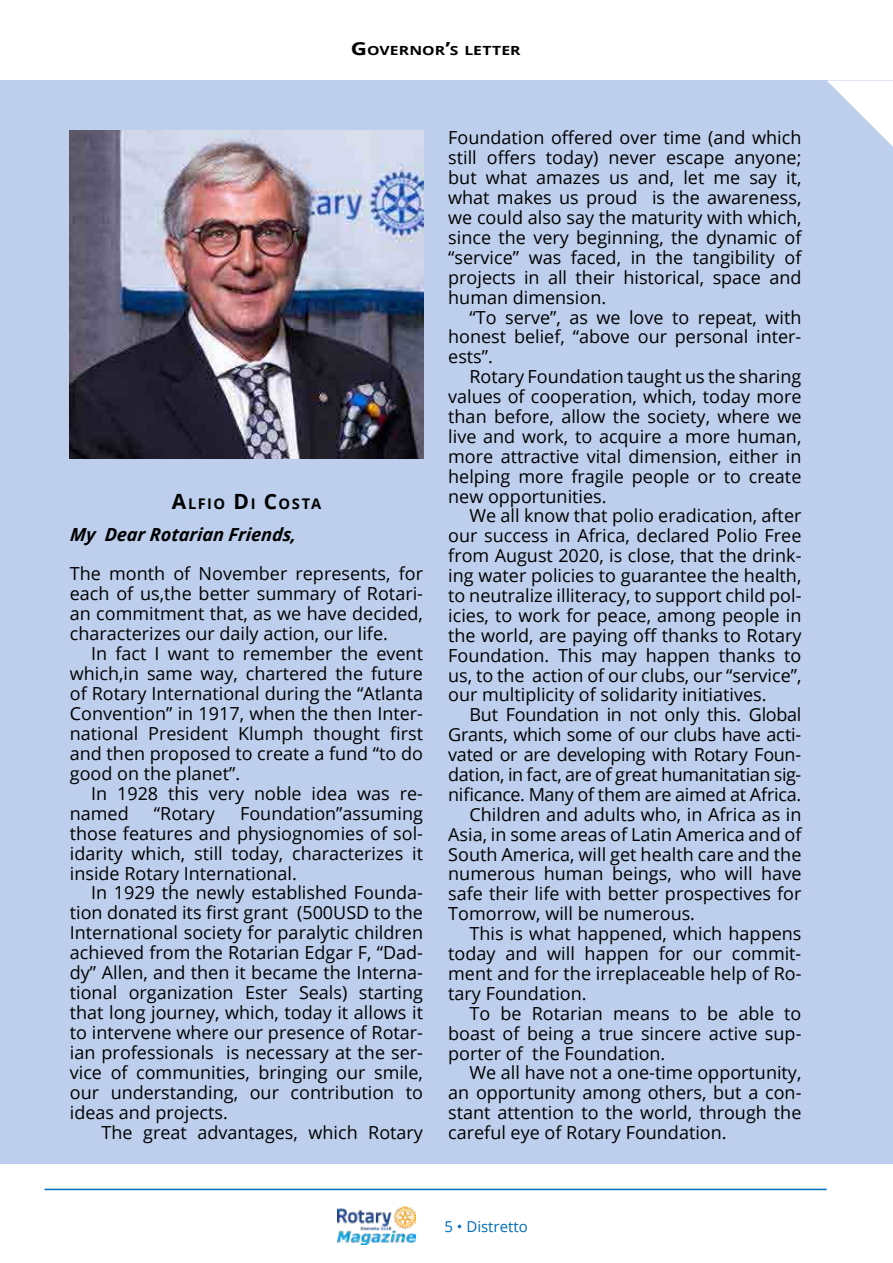
<style>
.page{position:relative;width:893px;height:1263px;background:#fff}
.page>*{position:absolute;margin:0;border:0;box-sizing:border-box;transform-origin:0 0}
.t1{font:18px "Open Sans";color:#000}
.t2{font:18px "Open Sans";letter-spacing:-.02em;color:#000}
.t3{font:italic 700 18px "Open Sans";color:#000}
.t4{font:15px "Open Sans";color:#006db8}
.t5{font:700 14.7px "Open Sans";letter-spacing:.095em;color:#000}
.t6{font:700 12.6px "Open Sans";letter-spacing:.005em;color:#000;scale:1.25 1}
.s1{font-size:18px}
.s2{font-size:21px}
</style>
<div class="page">
<img style="left:337px;top:1206px;width:79px;height:39px">
<hr style="left:45px;top:1189px;width:782px;height:1px;background:#006db8">
<div style="left:0;top:80px;width:893px;height:1084px;background:#bdcfec"></div>
<svg style="left:827px;top:80px;width:66px;height:67px"></svg>
<img style="left:70px;top:131px;width:353px;height:327px">
<p class="t6" style="left:351px;top:42px;width:137px"><span class="s1">G</span>OVERNOR<span class="s1">’</span>S LETTER</p>
<p class="t5" style="left:172px;top:493px;width:151px"><span class="s2">A</span>LFIO <span class="s2">D</span>I <span class="s2">C</span>OSTA</p>
<p class="t3" style="left:70px;top:521px;width:228px">My Dear Rotarian Friends,</p>
<p class="t1" style="left:70px;top:561px;width:355px">The month of November represents, for</p>
<p class="t1" style="left:70px;top:581px;width:355px">each of us,the better summary of Rotari-</p>
<p class="t1" style="left:70px;top:601px;width:355px">an commitment that, as we have decided,</p>
<p class="t1" style="left:70px;top:621px;width:320px">characterizes our daily action, our life.</p>
<p class="t1" style="left:91px;top:641px;width:333px">In fact I want to remember the event</p>
<p class="t1" style="left:70px;top:661px;width:355px">which,in same way, chartered the future</p>
<p class="t1" style="left:70px;top:681px;width:355px">of Rotary International during the “Atlanta</p>
<p class="t1" style="left:70px;top:701px;width:355px">Convention” in 1917, when the then Inter-</p>
<p class="t1" style="left:70px;top:721px;width:355px">national President Klumph thought first</p>
<p class="t1" style="left:70px;top:741px;width:355px">and then proposed to create a fund “to do</p>
<p class="t1" style="left:70px;top:761px;width:172px">good on the planet”.</p>
<p class="t1" style="left:91px;top:781px;width:333px">In 1928 this very noble idea was re-</p>
<p class="t1" style="left:70px;top:801px;width:60px">named</p>
<p class="t1" style="left:154px;top:801px;width:63px">“Rotary</p>
<p class="t1" style="left:240px;top:801px;width:184px">Foundation”assuming</p>
<p class="t1" style="left:70px;top:821px;width:355px">those features and physiognomies of sol-</p>
<p class="t1" style="left:70px;top:841px;width:355px">idarity which, still today, characterizes it</p>
<p class="t1" style="left:70px;top:861px;width:229px">inside Rotary International.</p>
<p class="t1" style="left:91px;top:880px;width:333px">In 1929 the newly established Founda-</p>
<p class="t1" style="left:70px;top:900px;width:355px">tion donated its first grant (500USD to the</p>
<p class="t1" style="left:70px;top:920px;width:355px">International society for paralytic children</p>
<p class="t1" style="left:70px;top:940px;width:355px">achieved from the Rotarian Edgar F, “Dad-</p>
<p class="t1" style="left:70px;top:960px;width:355px">dy” Allen, and then it became the Interna-</p>
<p class="t1" style="left:70px;top:980px;width:355px">tional organization Ester Seals) starting</p>
<p class="t1" style="left:70px;top:1000px;width:355px">that long journey, which, today it allows it</p>
<p class="t1" style="left:70px;top:1020px;width:355px">to intervene where our presence of Rotar-</p>
<p class="t1" style="left:70px;top:1040px;width:355px">ian professionals is necessary at the ser-</p>
<p class="t1" style="left:70px;top:1060px;width:355px">vice of communities, bringing our smile,</p>
<p class="t1" style="left:70px;top:1080px;width:355px">our understanding, our contribution to</p>
<p class="t1" style="left:70px;top:1100px;width:159px">ideas and projects.</p>
<p class="t1" style="left:102px;top:1120px;width:323px">The great advantages, which Rotary</p>
<p class="t1" style="left:448px;top:126px;width:355px">Foundation offered over time (and which</p>
<p class="t1" style="left:448px;top:145px;width:355px">still offers today) never escape anyone;</p>
<p class="t1" style="left:448px;top:165px;width:355px">but what amazes us and, let me say it,</p>
<p class="t1" style="left:448px;top:185px;width:355px">what makes us proud is the awareness,</p>
<p class="t1" style="left:448px;top:205px;width:355px">we could also say the maturity with which,</p>
<p class="t1" style="left:448px;top:225px;width:355px">since the very beginning, the dynamic of</p>
<p class="t1" style="left:448px;top:245px;width:355px">“service” was faced, in the tangibility of</p>
<p class="t1" style="left:448px;top:265px;width:355px">projects in all their historical, space and</p>
<p class="t1" style="left:448px;top:285px;width:159px">human dimension.</p>
<p class="t1" style="left:469px;top:305px;width:333px">“To serve”, as we love to repeat, with</p>
<p class="t1" style="left:448px;top:324px;width:355px">honest belief, “above our personal inter-</p>
<p class="t1" style="left:448px;top:344px;width:46px">ests”.</p>
<p class="t1" style="left:469px;top:364px;width:333px">Rotary Foundation taught us the sharing</p>
<p class="t1" style="left:448px;top:384px;width:355px">values of cooperation, which, today more</p>
<p class="t1" style="left:448px;top:404px;width:355px">than before, allow the society, where we</p>
<p class="t1" style="left:448px;top:424px;width:355px">live and work, to acquire a more human,</p>
<p class="t1" style="left:448px;top:444px;width:355px">more attractive vital dimension, either in</p>
<p class="t1" style="left:448px;top:464px;width:355px">helping more fragile people or to create</p>
<p class="t1" style="left:448px;top:484px;width:160px">new opportunities.</p>
<p class="t1" style="left:469px;top:503px;width:333px">We all know that polio eradication, after</p>
<p class="t1" style="left:448px;top:523px;width:355px">our success in Africa, declared Polio Free</p>
<p class="t1" style="left:448px;top:543px;width:355px">from August 2020, is close, that the drink-</p>
<p class="t1" style="left:448px;top:563px;width:355px">ing water policies to guarantee the health,</p>
<p class="t1" style="left:448px;top:583px;width:355px">to neutralize illiteracy, to support child pol-</p>
<p class="t1" style="left:448px;top:603px;width:355px">icies, to work for peace, among people in</p>
<p class="t1" style="left:448px;top:623px;width:355px">the world, are paying off thanks to Rotary</p>
<p class="t1" style="left:448px;top:643px;width:355px">Foundation. This may happen thanks to</p>
<p class="t1" style="left:448px;top:663px;width:355px">us, to the action of our clubs, our “service”,</p>
<p class="t1" style="left:448px;top:683px;width:320px">our multiplicity of solidarity initiatives.</p>
<p class="t2" style="left:469px;top:702px;width:333px">But Foundation in not only this. Global</p>
<p class="t2" style="left:448px;top:722px;width:355px">Grants, which some of our clubs have acti-</p>
<p class="t2" style="left:448px;top:742px;width:355px">vated or are developing with Rotary Foun-</p>
<p class="t2" style="left:448px;top:762px;width:355px">dation, in fact, are of great humanitatian sig-</p>
<p class="t2" style="left:448px;top:782px;width:355px">nificance. Many of them are aimed at Africa.</p>
<p class="t1" style="left:469px;top:802px;width:333px">Children and adults who, in Africa as in</p>
<p class="t1" style="left:448px;top:822px;width:355px">Asia, in some areas of Latin America and of</p>
<p class="t1" style="left:448px;top:842px;width:355px">South America, will get health care and the</p>
<p class="t1" style="left:448px;top:862px;width:355px">numerous human beings, who will have</p>
<p class="t1" style="left:448px;top:881px;width:355px">safe their life with better prospectives for</p>
<p class="t1" style="left:448px;top:901px;width:248px">Tomorrow, will be numerous.</p>
<p class="t1" style="left:469px;top:921px;width:333px">This is what happened, which happens</p>
<p class="t1" style="left:448px;top:941px;width:355px">today and will happen for our commit-</p>
<p class="t1" style="left:448px;top:961px;width:355px">ment and for the irreplaceable help of Ro-</p>
<p class="t1" style="left:448px;top:981px;width:140px">tary Foundation.</p>
<p class="t1" style="left:469px;top:1001px;width:333px">To be Rotarian means to be able to</p>
<p class="t1" style="left:448px;top:1021px;width:355px">boast of being a true sincere active sup-</p>
<p class="t1" style="left:448px;top:1041px;width:219px">porter of the Foundation.</p>
<p class="t1" style="left:469px;top:1060px;width:333px">We all have not a one-time opportunity,</p>
<p class="t1" style="left:448px;top:1080px;width:355px">an opportunity among others, but a con-</p>
<p class="t1" style="left:448px;top:1100px;width:355px">stant attention to the world, through the</p>
<p class="t1" style="left:448px;top:1120px;width:280px">careful eye of Rotary Foundation.</p>
<p class="t4" style="left:444px;top:1216px;width:85px">5 • Distretto</p>
</div>
